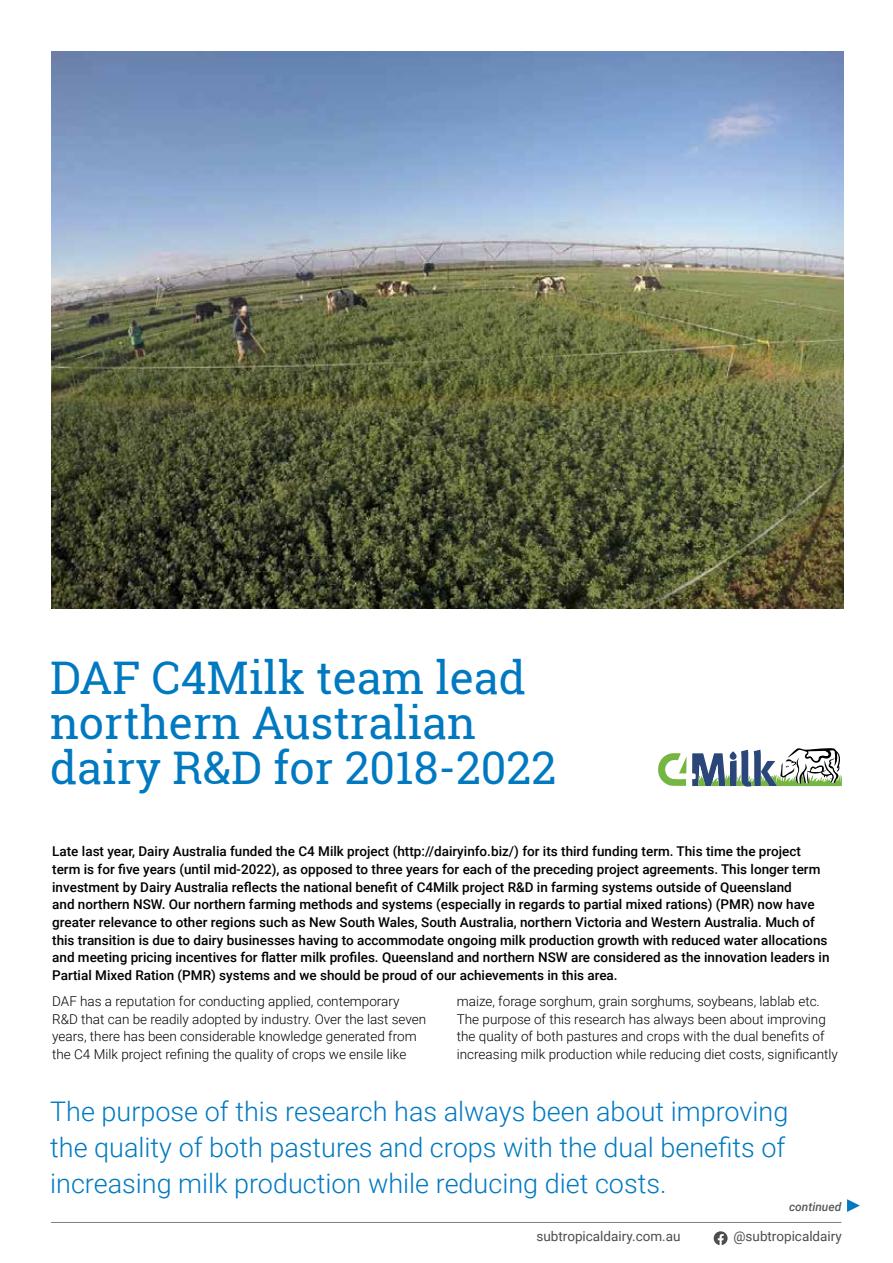
<style>
.page{position:relative;width:893px;height:1263px;background:#fff}
.page>*{position:absolute;margin:0;border:0;box-sizing:border-box;transform-origin:0 0}
.t1{font:45px/45px "Roboto Slab";color:#0079c1}
.t2{font:300 27px/36px "Roboto";color:#0079c1;text-align:justify}
.t3{font:500 13.5px/17.7px "Roboto";color:#000}
.t4{font:300 13.5px/17.7px "Roboto";color:#000}
.t5{font:13.5px "Roboto";color:#4d4d4f}
.t6{font:italic 500 12px "Roboto";color:#58595b}
</style>
<div class="page">
<svg style="left:714px;top:1231px;width:14px;height:14px"></svg>
<hr style="left:51px;top:1222px;width:790px;height:1px;background:#7c7e81">
<svg style="left:847px;top:1199px;width:13px;height:13px"></svg>
<svg style="left:658px;top:748px;width:184px;height:39px"></svg>
<img style="left:51px;top:52px;width:792px;height:557px">
<h1 class="t1" style="left:50px;top:654px;width:508px">DAF C4Milk team lead northern Australian dairy R&amp;D for 2018-2022</h1>
<p class="t3" style="left:52px;top:842px;width:779px">Late last year, Dairy Australia funded the C4 Milk project (http://dairyinfo.biz/) for its third funding term. This time the project term is for five years (until mid-2022), as opposed to three years for each of the preceding project agreements. This longer term investment by Dairy Australia reflects the national benefit of C4Milk project R&amp;D in farming systems outside of Queensland<br>and northern NSW. Our northern farming methods and systems (especially in regards to partial mixed rations) (PMR) now have greater relevance to other regions such as New South Wales, South Australia, northern Victoria and Western Australia. Much of this transition is due to dairy businesses having to accommodate ongoing milk production growth with reduced water allocations and meeting pricing incentives for flatter milk profiles. Queensland and northern NSW are considered as the innovation leaders in Partial Mixed Ration (PMR) systems and we should be proud of our achievements in this area.</p>
<p class="t4" style="left:52px;top:992px;width:376px">DAF has a reputation for conducting applied, contemporary R&amp;D that can be readily adopted by industry. Over the last seven years, there has been considerable knowledge generated from the C4 Milk project refining the quality of crops we ensile like</p>
<p class="t4" style="left:457px;top:992px;width:383px">maize, forage sorghum, grain sorghums, soybeans, lablab etc.<br>The purpose of this research has always been about improving the quality of both pastures and crops with the dual benefits of increasing milk production while reducing diet costs, significantly</p>
<h2 class="t2" style="left:50px;top:1093px;width:740px">The purpose of this research has always been about improving the quality of both pastures and crops with the dual benefits of increasing milk production while reducing diet costs.</h2>
<p class="t6" style="left:789px;top:1198px;width:54px">continued</p>
<p class="t5" style="left:536px;top:1227px;width:146px">subtropicaldairy.com.au</p>
<p class="t5" style="left:733px;top:1227px;width:110px">@subtropicaldairy</p>
</div>
